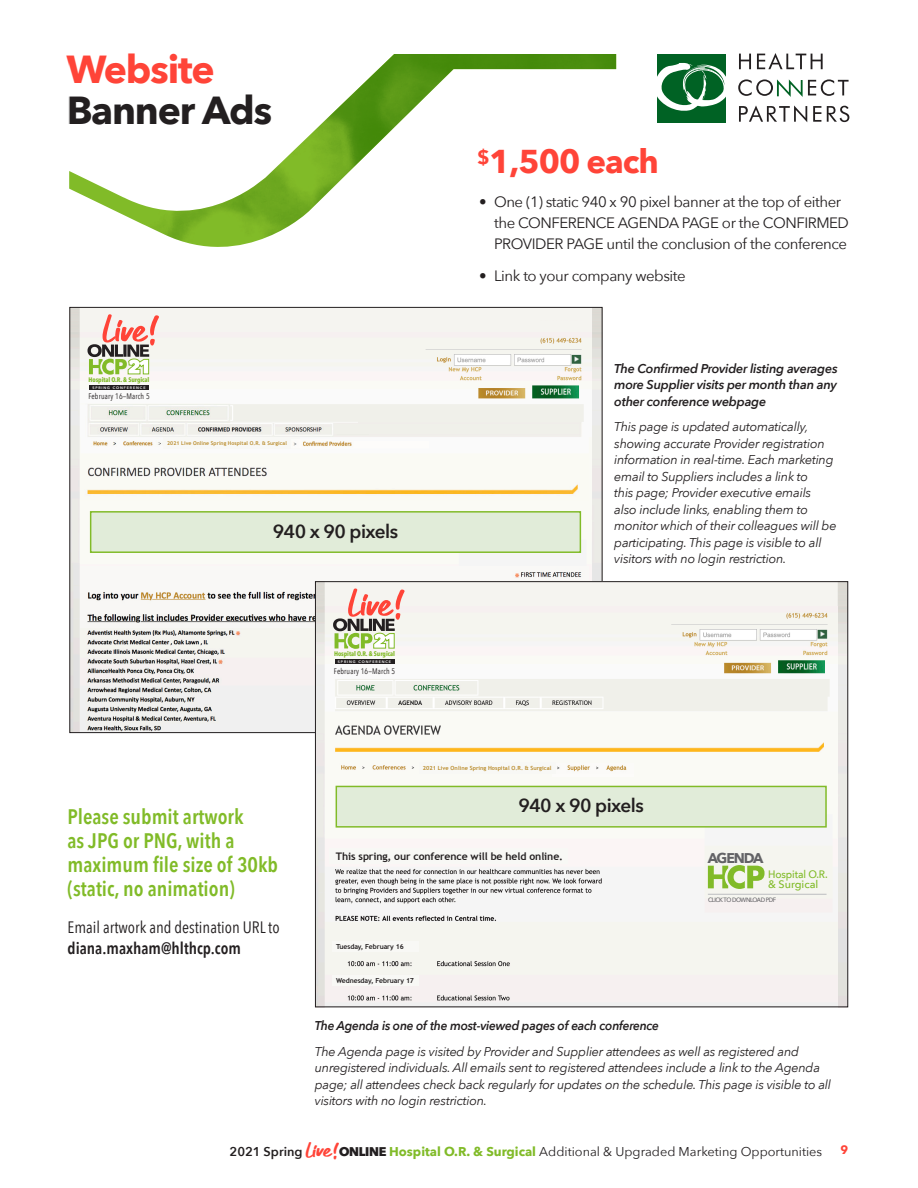
<style>
.page{position:relative;width:918px;height:1188px;background:#fff}
.page>*{position:absolute;margin:0;border:0;box-sizing:border-box;transform-origin:0 0}
.t1{font:700 39px "Avenir Next";letter-spacing:-.03em;color:#231f20}
.t2{font:700 39px "Avenir Next";letter-spacing:-.03em;color:#ff4438}
.t3{font:700 33px "Avenir Next";letter-spacing:-.03em;color:#ff4438}
.t4{font:600 21px/24px "Avenir Next Condensed";color:#81bb28}
.t5{font:600 18.9px "Avenir Next";letter-spacing:-.03em;color:#231f20}
.t6{font:16.5px/21.6px "Avenir Next Condensed";color:#231f20}
.t7{font:15px "Avenir Next";letter-spacing:-.03em;color:#231f20}
.t8{font:700 14.1px "Avenir Next";letter-spacing:-.08em;color:#636366}
.t9{font:italic 12.75px/16.5px "Avenir Next";letter-spacing:-.02em;color:#231f20}
.t10{font:italic 600 12.75px/16.5px "Avenir Next";letter-spacing:-.02em;color:#231f20;text-align:justify}
.t11{font:12.75px "Avenir Next";color:#231f20}
.t12{font:italic 600 12.75px "Avenir Next";letter-spacing:-.02em;color:#231f20;scale:.95 1}
.t13{font:700 12px "Avenir Next";color:#ff4438}
.t14{font:500 10.8px "Avenir Next";letter-spacing:-.01em;color:#81bb28;scale:.94 1}
.t15{font:500 10.8px "Avenir Next";letter-spacing:-.01em;color:#81bb28}
.t16{font:700 10.35px "Trebuchet MS";letter-spacing:-.01em;color:#231f20}
.t17{font:8.1px "Avenir Next Condensed";letter-spacing:.025em;color:#231f20;scale:.96 1}
.t18{font:700 6.9px "Trebuchet MS";letter-spacing:-.01em;color:#231f20}
.t19{font:700 6.6px "Avenir Next Condensed";letter-spacing:-.01em;color:#81bb28}
.t20{font:500 6.3px "Avenir Next";letter-spacing:-.07em;color:#636366;scale:.94 1}
.t21{font:700 5.7px "Trebuchet MS";letter-spacing:.005em;color:#ba8c2c}
.t22{font:700 5.25px "Trebuchet MS";letter-spacing:.005em;color:#ba8c2c}
.t23{font:600 3.6px "Avenir Next";letter-spacing:.25em;color:#fff}
.s1{font-weight:600}
.s2{font-family:"Guthen Bloots Personal Use";font-size:19.5px;color:#ff4438}
.s3{font-weight:700;font-size:15.75px}
.s4{font-weight:700;color:#81bb28}
</style>
<div class="page">
<img style="left:71px;top:332px;width:529px;height:399px">
<div style="left:90px;top:511px;width:491px;height:42px;background:#e1ecd9;border:1px solid #81bb28"></div>
<img style="left:80px;top:404px;width:509px;height:97px">
<img style="left:80px;top:566px;width:509px;height:165px">
<div style="left:71px;top:324px;width:529px;height:8px;background:#f5f4f0"></div>
<svg style="left:739px;top:54px;width:12px;height:15px"></svg>
<svg style="left:757px;top:53px;width:66px;height:16px"></svg>
<svg style="left:739px;top:105px;width:68px;height:17px"></svg>
<svg style="left:813px;top:106px;width:8px;height:16px"></svg>
<svg style="left:827px;top:106px;width:22px;height:16px"></svg>
<div style="left:658px;top:54px;width:68px;height:68px;background:#006224"></div>
<svg style="left:657px;top:63px;width:69px;height:49px"></svg>
<svg style="left:738px;top:79px;width:111px;height:18px"></svg>
<svg style="left:69px;top:171px;width:33px;height:34px"></svg>
<img style="left:102px;top:54px;width:514px;height:193px">
<img style="left:317px;top:606px;width:529px;height:399px">
<div style="left:336px;top:786px;width:491px;height:42px;background:#e1ecd9;border:1px solid #81bb28"></div>
<svg style="left:708px;top:865px;width:57px;height:24px"></svg>
<hr style="left:708px;top:894px;width:119px;height:1px;background:#bcbdc0">
<hr style="left:317px;top:583px;width:529px;height:4px;background:#f5f4f0">
<div style="left:317px;top:587px;width:529px;height:19px;background:#f5f4f0"></div>
<div style="left:332px;top:941px;width:86px;height:11px;background:#f8f8f5"></div>
<div style="left:332px;top:975px;width:86px;height:11px;background:#f8f8f5"></div>
<div style="left:329px;top:848px;width:239px;height:16px;background:#f8f8f5"></div>
<img style="left:553px;top:763px;width:80px;height:14px">
<div style="left:419px;top:762px;width:136px;height:11px;background:#f8f8f5"></div>
<div style="left:164px;top:438px;width:136px;height:11px;background:#f8f8f5"></div>
<img style="left:294px;top:439px;width:135px;height:10px">
<hr style="left:335px;top:660px;width:60px;height:4px;background:#231f20">
<svg style="left:333px;top:588px;width:72px;height:61px"></svg>
<hr style="left:89px;top:386px;width:60px;height:4px;background:#231f20">
<svg style="left:88px;top:314px;width:71px;height:61px"></svg>
<p class="t2" style="left:66px;top:36px;width:150px">Website</p>
<p class="t1" style="left:66px;top:76px;width:207px">Banner Ads</p>
<p class="t19" style="left:89px;top:376px;width:62px">Hospital O.R. &amp; Surgical</p>
<p class="t23" style="left:92px;top:385px;width:55px">SPRING CONFERENCE</p>
<p class="t17" style="left:88px;top:390px;width:65px">February 16—March 5</p>
<p class="t22" style="left:167px;top:440px;width:121px">2021 Live Online Spring Hospital O.R. &amp; Surgical</p>
<p class="t5" style="left:273px;top:515px;width:127px">940 x 90 pixels</p>
<p class="t19" style="left:334px;top:650px;width:62px">Hospital O.R. &amp; Surgical</p>
<p class="t23" style="left:338px;top:659px;width:55px">SPRING CONFERENCE</p>
<p class="t17" style="left:334px;top:664px;width:65px">February 16—March 5</p>
<p class="t3" style="left:477px;top:132px;width:183px"><sup>$</sup>1,500 each</p>
<p class="t7" style="left:479px;top:189px;width:364px">• One (1) static 940 x 90 pixel banner at the top of either</p>
<p class="t7" style="left:494px;top:210px;width:356px">the CONFERENCE AGENDA PAGE or the CONFIRMED</p>
<p class="t7" style="left:494px;top:231px;width:354px">PROVIDER PAGE until the conclusion of the conference</p>
<p class="t7" style="left:479px;top:263px;width:208px">• Link to your company website</p>
<p class="t10" style="left:614px;top:360px;width:225px">The Confirmed Provider listing averages more Supplier visits per month than any other conference webpage</p>
<p class="t9" style="left:614px;top:418px;width:224px">This page is updated automatically, showing accurate Provider registration information in real-time. Each marketing email to Suppliers includes a link to<br>this page; Provider executive emails also include links, enabling them to monitor which of their colleagues will be participating. This page is visible to all visitors with no login restriction.</p>
<p class="t21" style="left:423px;top:764px;width:130px">2021 Live Online Spring Hospital O.R. &amp; Surgical</p>
<p class="t4" style="left:68px;top:804px;width:212px">Please submit artwork<br>as JPG or PNG, with a maximum file size of 30kb (static, no animation)</p>
<p class="t6" style="left:68px;top:915px;width:214px">Email artwork and destination URL to <span class="s1">diana.maxham@hlthcp.com</span></p>
<p class="t5" style="left:518px;top:790px;width:127px">940 x 90 pixels</p>
<p class="t16" style="left:336px;top:850px;width:229px">This spring, our conference will be held online.</p>
<p class="t18" style="left:336px;top:942px;width:69px">Tuesday, February 16</p>
<p class="t18" style="left:336px;top:976px;width:79px">Wednesday, February 17</p>
<p class="t8" style="left:708px;top:846px;width:57px">AGENDA</p>
<p class="t14" style="left:768px;top:865px;width:65px">Hospital O.R.</p>
<p class="t15" style="left:768px;top:875px;width:52px">&amp; Surgical</p>
<p class="t20" style="left:708px;top:894px;width:74px">CLICK TO DOWNLOAD PDF</p>
<p class="t12" style="left:315px;top:1015px;width:364px">The Agenda is one of the most-viewed pages of each conference</p>
<p class="t9" style="left:315px;top:1043px;width:518px">The Agenda page is visited by Provider and Supplier attendees as well as registered and unregistered individuals. All emails sent to registered attendees include a link to the Agenda page; all attendees check back regularly for updates on the schedule. This page is visible to all visitors with no login restriction.</p>
<p class="t11" style="left:230px;top:1141px;width:594px"><span class="s1">2021 Spring</span> <span class="s2">live!</span><span class="s3">online</span> <span class="s4">Hospital O.R. &amp; Surgical</span> Additional &amp; Upgraded Marketing Opportunities</p>
<p class="t13" style="left:840px;top:1139px;width:9px">9</p>
</div>
